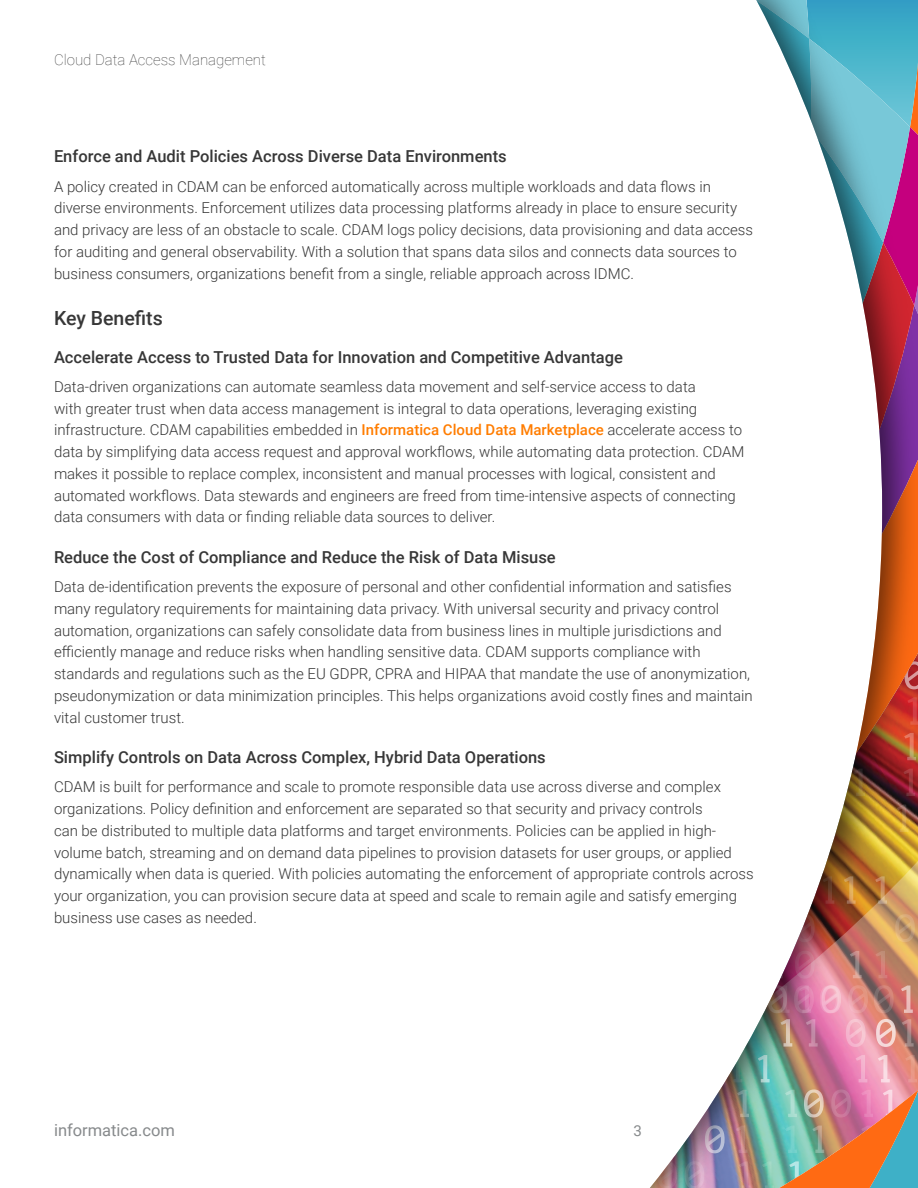
<style>
.page{position:relative;width:918px;height:1188px;background:#fff}
.page>*{position:absolute;margin:0;border:0;box-sizing:border-box;transform-origin:0 0}
.t1{font:500 19.5px "Roboto";color:#373737}
.t2{font:500 16.5px "Roboto";color:#373737}
.t3{font:16.5px "Roboto";color:#878a8c}
.t4{font:300 15px/21.8px "Roboto";color:#373737}
.t5{font:100 15px "Roboto";color:#373737}
.t6{font:15px "Roboto";color:#878a8c}
.s1{font-weight:500;color:#ff7d00}
</style>
<div class="page">
<img style="left:879px;top:0;width:39px;height:1188px">
<img style="left:650px;top:0;width:229px;height:1188px">
<p class="t5" style="left:54px;top:49px;width:213px">Cloud Data Access Management</p>
<p class="t2" style="left:54px;top:145px;width:454px">Enforce and Audit Policies Across Diverse Data Environments</p>
<p class="t4" style="left:54px;top:175px;width:701px">A policy created in CDAM can be enforced automatically across multiple workloads and data flows in diverse environments. Enforcement utilizes data processing platforms already in place to ensure security and privacy are less of an obstacle to scale. CDAM logs policy decisions, data provisioning and data access for auditing and general observability. With a solution that spans data silos and connects data sources to business consumers, organizations benefit from a single, reliable approach across IDMC.</p>
<h1 class="t1" style="left:54px;top:305px;width:110px">Key Benefits</h1>
<p class="t2" style="left:54px;top:345px;width:571px">Accelerate Access to Trusted Data for Innovation and Competitive Advantage</p>
<p class="t4" style="left:54px;top:375px;width:692px">Data-driven organizations can automate seamless data movement and self-service access to data<br>with greater trust when data access management is integral to data operations, leveraging existing infrastructure. CDAM capabilities embedded in <span class="s1">Informatica Cloud Data Marketplace</span> accelerate access to data by simplifying data access request and approval workflows, while automating data protection. CDAM makes it possible to replace complex, inconsistent and manual processes with logical, consistent and automated workflows. Data stewards and engineers are freed from time-intensive aspects of connecting data consumers with data or finding reliable data sources to deliver.</p>
<p class="t2" style="left:54px;top:545px;width:503px">Reduce the Cost of Compliance and Reduce the Risk of Data Misuse</p>
<p class="t4" style="left:54px;top:575px;width:700px">Data de-identification prevents the exposure of personal and other confidential information and satisfies many regulatory requirements for maintaining data privacy. With universal security and privacy control automation, organizations can safely consolidate data from business lines in multiple jurisdictions and efficiently manage and reduce risks when handling sensitive data. CDAM supports compliance with standards and regulations such as the EU GDPR, CPRA and HIPAA that mandate the use of anonymization, pseudonymization or data minimization principles. This helps organizations avoid costly fines and maintain vital customer trust.</p>
<p class="t2" style="left:54px;top:746px;width:493px">Simplify Controls on Data Across Complex, Hybrid Data Operations</p>
<p class="t4" style="left:54px;top:776px;width:701px">CDAM is built for performance and scale to promote responsible data use across diverse and complex organizations. Policy definition and enforcement are separated so that security and privacy controls<br>can be distributed to multiple data platforms and target environments. Policies can be applied in high&shy;volume batch, streaming and on demand data pipelines to provision datasets for user groups, or applied dynamically when data is queried. With policies automating the enforcement of appropriate controls across your organization, you can provision secure data at speed and scale to remain agile and satisfy emerging business use cases as needed.</p>
<p class="t3" style="left:54px;top:1118px;width:123px">informatica.com</p>
<p class="t6" style="left:634px;top:1120px;width:10px">3</p>
</div>
